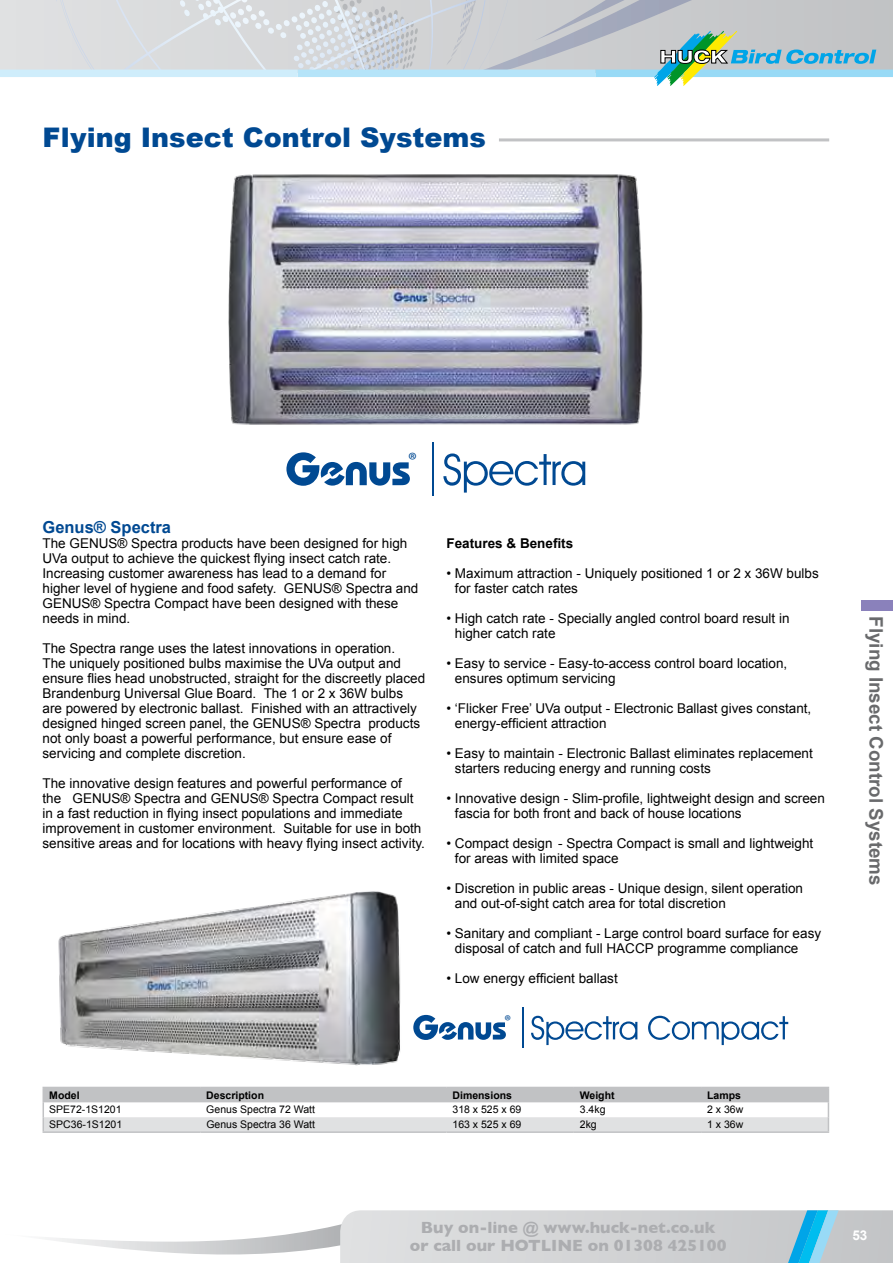
<style>
.page{position:relative;width:893px;height:1263px;background:#fff}
.page>*{position:absolute;margin:0;border:0;box-sizing:border-box;transform-origin:0 0}
.t1{font:900 27px "Arial";color:#004992}
.t2{font:21px "Myriad Pro";color:#004992}
.t3{font:700 18.75px "Arial";color:#696a6c}
.t4{font:700 16.5px/18px "Gill Sans";color:#acadb0;text-align:center}
.t5{font:700 16.5px "Arial";color:#004992}
.t6{font:15.75px "Myriad Pro";color:#004992}
.t7{font:13.5px/15px "Arial";color:#000}
.t8{font:700 13.5px "Arial";color:#000}
.t9{font:700 13.5px "Arial";color:#fff}
.t10{font:10.5px "Arial";color:#000}
.t11{font:700 10.5px "Arial";color:#000}
</style>
<div class="page">
<svg style="left:0;top:0;width:893px;height:70px;background:#d7d9da"></svg>
<svg style="left:45px;top:1210px;width:848px;height:53px"></svg>
<div style="left:595px;top:70px;width:298px;height:7px;background:#98daf6"></div>
<div style="left:0;top:70px;width:298px;height:7px;background:#cfedfb"></div>
<svg style="left:53px;top:0;width:823px;height:86px"></svg>
<svg style="left:43px;top:1087px;width:786px;height:44px"></svg>
<hr style="left:43px;top:1131px;width:157px;height:2px;background:#c1c2c4">
<hr style="left:200px;top:1131px;width:246px;height:2px;background:#c1c2c4">
<hr style="left:446px;top:1131px;width:128px;height:2px;background:#c1c2c4">
<hr style="left:574px;top:1131px;width:127px;height:2px;background:#c1c2c4">
<hr style="left:701px;top:1131px;width:128px;height:2px;background:#c1c2c4">
<hr style="left:432px;top:443px;width:2px;height:53px;background:#004992">
<svg style="left:286px;top:452px;width:124px;height:34px"></svg>
<svg style="left:443px;top:453px;width:142px;height:40px"></svg>
<hr style="left:522px;top:1007px;width:2px;height:41px;background:#004992">
<svg style="left:425px;top:1015px;width:81px;height:25px"></svg>
<svg style="left:531px;top:1016px;width:106px;height:29px"></svg>
<svg style="left:648px;top:1016px;width:140px;height:29px"></svg>
<img style="left:58px;top:891px;width:367px;height:175px">
<img style="left:228px;top:174px;width:415px;height:269px">
<hr style="left:499px;top:138px;width:330px;height:3px;background:#c1c2c4">
<div style="left:861px;top:601px;width:32px;height:10px;background:#8a81bb"></div>
<h1 class="t1" style="left:43px;top:122px;width:445px">Flying Insect Control Systems</h1>
<h2 class="t2" style="left:408px;top:447px;width:10px">®</h2>
<p class="t5" style="left:43px;top:516px;width:130px">Genus® Spectra</p>
<p class="t7" style="left:43px;top:535px;width:377px">The GENUS® Spectra products have been designed for high UVa output to achieve the quickest flying insect catch rate.<br>Increasing customer awareness has lead to a demand for higher level of hygiene and food safety. GENUS® Spectra and GENUS® Spectra Compact have been designed with these needs in mind.</p>
<p class="t7" style="left:43px;top:640px;width:384px">The Spectra range uses the latest innovations in operation.<br>The uniquely positioned bulbs maximise the UVa output and ensure flies head unobstructed, straight for the discreetly placed Brandenburg Universal Glue Board. The 1 or 2 x 36W bulbs are powered by electronic ballast. Finished with an attractively designed hinged screen panel, the GENUS® Spectra products not only boast a powerful performance, but ensure ease of servicing and complete discretion.</p>
<p class="t7" style="left:43px;top:775px;width:384px">The innovative design features and powerful performance of<br>the GENUS® Spectra and GENUS® Spectra Compact result in a fast reduction in flying insect populations and immediate improvement in customer environment. Suitable for use in both sensitive areas and for locations with heavy flying insect activity.</p>
<p class="t8" style="left:446px;top:534px;width:128px">Features &amp; Benefits</p>
<p class="t7" style="left:455px;top:565px;width:365px;text-indent:-8px">• Maximum attraction - Uniquely positioned 1 or 2 x 36W bulbs for faster catch rates</p>
<p class="t7" style="left:455px;top:610px;width:336px;text-indent:-8px">• High catch rate - Specially angled control board result in higher catch rate</p>
<p class="t7" style="left:455px;top:655px;width:334px;text-indent:-8px">• Easy to service - Easy-to-access control board location, ensures optimum servicing</p>
<p class="t7" style="left:455px;top:700px;width:358px;text-indent:-8px">• ‘Flicker Free’ UVa output - Electronic Ballast gives constant, energy-efficient attraction</p>
<p class="t7" style="left:455px;top:745px;width:359px;text-indent:-8px">• Easy to maintain - Electronic Ballast eliminates replacement starters reducing energy and running costs</p>
<p class="t7" style="left:455px;top:790px;width:371px;text-indent:-8px">• Innovative design - Slim-profile, lightweight design and screen fascia for both front and back of house locations</p>
<p class="t7" style="left:455px;top:835px;width:360px;text-indent:-8px">• Compact design - Spectra Compact is small and lightweight for areas with limited space</p>
<p class="t7" style="left:455px;top:880px;width:350px;text-indent:-8px">• Discretion in public areas - Unique design, silent operation and out-of-sight catch area for total discretion</p>
<p class="t7" style="left:455px;top:925px;width:368px;text-indent:-8px">• Sanitary and compliant - Large control board surface for easy disposal of catch and full HACCP programme compliance</p>
<p class="t7" style="left:446px;top:970px;width:173px">• Low energy efficient ballast</p>
<p class="t6" style="left:504px;top:1011px;width:8px">®</p>
<p class="t11" style="left:49px;top:1088px;width:32px">Model</p>
<p class="t11" style="left:206px;top:1088px;width:59px">Description</p>
<p class="t11" style="left:452px;top:1088px;width:61px">Dimensions</p>
<p class="t11" style="left:580px;top:1088px;width:36px">Weight</p>
<p class="t11" style="left:707px;top:1088px;width:35px">Lamps</p>
<p class="t10" style="left:49px;top:1102px;width:74px">SPE72-1S1201</p>
<p class="t10" style="left:206px;top:1102px;width:110px">Genus Spectra 72 Watt</p>
<p class="t10" style="left:452px;top:1102px;width:70px">318 x 525 x 69</p>
<p class="t10" style="left:580px;top:1102px;width:27px">3.4kg</p>
<p class="t10" style="left:707px;top:1102px;width:38px">2 x 36w</p>
<p class="t10" style="left:49px;top:1117px;width:74px">SPC36-1S1201</p>
<p class="t10" style="left:206px;top:1117px;width:110px">Genus Spectra 36 Watt</p>
<p class="t10" style="left:452px;top:1117px;width:70px">163 x 525 x 69</p>
<p class="t10" style="left:580px;top:1117px;width:18px">2kg</p>
<p class="t10" style="left:707px;top:1117px;width:38px">1 x 36w</p>
<h3 class="t3" style="left:888px;top:616px;width:271px;rotate:90deg">Flying Insect Control Systems</h3>
<p class="t4" style="left:410px;top:1218px;width:318px">Buy on-line @ www.huck-net.co.uk or call our HOTLINE on 01308 425100</p>
<p class="t9" style="left:852px;top:1226px;width:17px">53</p>
</div>
